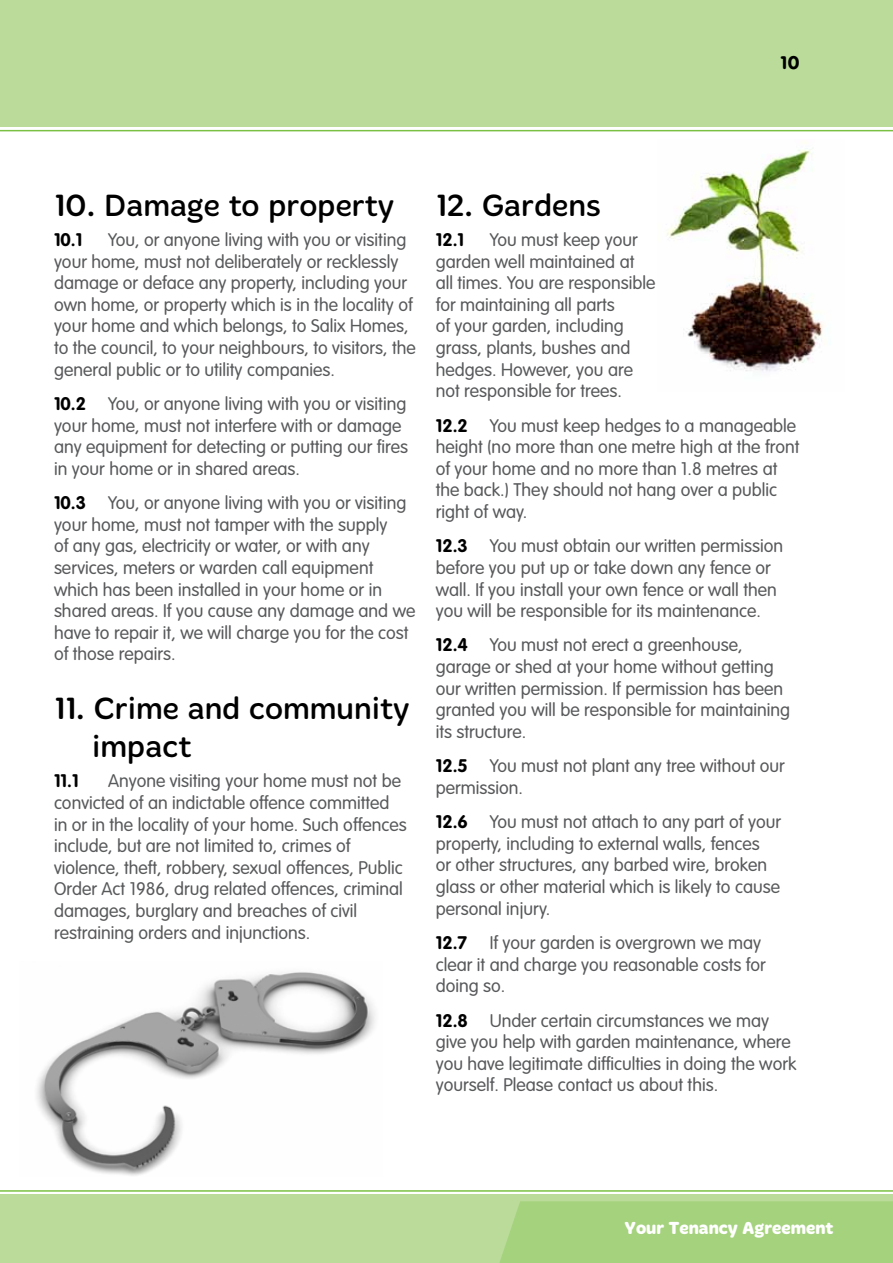
<style>
.page{position:relative;width:893px;height:1263px;background:#fff}
.page>*{position:absolute;margin:0;border:0;box-sizing:border-box;transform-origin:0 0}
.t1{font:31.5px/37.8px "Merge";color:#000}
.t2{font:300 18px/21.6px "VAG Rounded";color:#58595b}
.t3{font:700 18px "Merge";color:#fff}
.t4{font:700 18px "VAG Rounded";color:#000}
.t5{font:18px "VAG Rounded BT";color:#000}
.s1{font-weight:700;color:#000}
</style>
<div class="page">
<hr style="left:0;top:130px;width:893px;height:1px;background:#7ac143">
<div style="left:0;top:0;width:893px;height:127px;background:#badb9a"></div>
<hr style="left:0;top:1190px;width:893px;height:2px;background:#7ac143">
<div style="left:0;top:1195px;width:893px;height:68px;background:#badb9a"></div>
<div style="left:499px;top:1201px;width:394px;height:62px;background:#a5d27d"></div>
<img style="left:36px;top:972px;width:339px;height:204px">
<img style="left:667px;top:142px;width:157px;height:230px">
<p class="t5" style="left:781px;top:51px;width:20px">10</p>
<h1 class="t1" style="left:54px;top:187px;width:342px">10. Damage to property</h1>
<p class="t4" style="left:54px;top:229px;width:30px">10.1</p>
<p class="t2" style="left:54px;top:229px;width:363px;text-indent:54px">You, or anyone living with you or visiting your home, must not deliberately or recklessly damage or deface any property, including your own home, or property which is in the locality of your home and which belongs, to Salix Homes, to the council, to your neighbours, to visitors, the general public or to utility companies.</p>
<p class="t2" style="left:54px;top:393px;width:356px"><span class="s1">10.2</span> You, or anyone living with you or visiting your home, must not interfere with or damage any equipment for detecting or putting our fires in your home or in shared areas.</p>
<p class="t2" style="left:54px;top:492px;width:363px"><span class="s1">10.3</span> You, or anyone living with you or visiting your home, must not tamper with the supply<br>of any gas, electricity or water, or with any services, meters or warden call equipment which has been installed in your home or in shared areas. If you cause any damage and we have to repair it, we will charge you for the cost of those repairs.</p>
<h1 class="t1" style="left:92px;top:691px;width:319px;text-indent:-38px">11. Crime and community impact</h1>
<p class="t4" style="left:54px;top:770px;width:26px">11.1</p>
<p class="t2" style="left:54px;top:770px;width:354px;text-indent:54px">Anyone visiting your home must not be convicted of an indictable offence committed in or in the locality of your home. Such offences include, but are not limited to, crimes of violence, theft, robbery, sexual offences, Public Order Act 1986, drug related offences, criminal damages, burglary and breaches of civil restraining orders and injunctions.</p>
<h1 class="t1" style="left:436px;top:187px;width:167px">12. Gardens</h1>
<p class="t4" style="left:436px;top:229px;width:30px">12.1</p>
<p class="t2" style="left:436px;top:229px;width:221px;text-indent:54px">You must keep your garden well maintained at all times. You are responsible for maintaining all parts<br>of your garden, including grass, plants, bushes and hedges. However, you are not responsible for trees.</p>
<p class="t2" style="left:436px;top:414px;width:365px"><span class="s1">12.2</span> You must keep hedges to a manageable height (no more than one metre high at the front of your home and no more than 1.8 metres at the back.) They should not hang over a public right of way.</p>
<p class="t2" style="left:436px;top:535px;width:349px"><span class="s1">12.3</span> You must obtain our written permission before you put up or take down any fence or wall. If you install your own fence or wall then you will be responsible for its maintenance.</p>
<p class="t2" style="left:436px;top:634px;width:356px"><span class="s1">12.4</span> You must not erect a greenhouse, garage or shed at your home without getting our written permission. If permission has been granted you will be responsible for maintaining its structure.</p>
<p class="t2" style="left:436px;top:755px;width:351px"><span class="s1">12.5</span> You must not plant any tree without our permission.</p>
<p class="t2" style="left:436px;top:811px;width:347px"><span class="s1">12.6</span> You must not attach to any part of your property, including to external walls, fences<br>or other structures, any barbed wire, broken glass or other material which is likely to cause personal injury.</p>
<p class="t4" style="left:436px;top:932px;width:33px">12.7</p>
<p class="t2" style="left:436px;top:932px;width:332px;text-indent:54px">If your garden is overgrown we may clear it and charge you reasonable costs for doing so.</p>
<p class="t2" style="left:436px;top:1009px;width:362px"><span class="s1">12.8</span> Under certain circumstances we may give you help with garden maintenance, where you have legitimate difficulties in doing the work yourself. Please contact us about this.</p>
<p class="t3" style="left:624px;top:1217px;width:210px">Your Tenancy Agreement</p>
</div>
